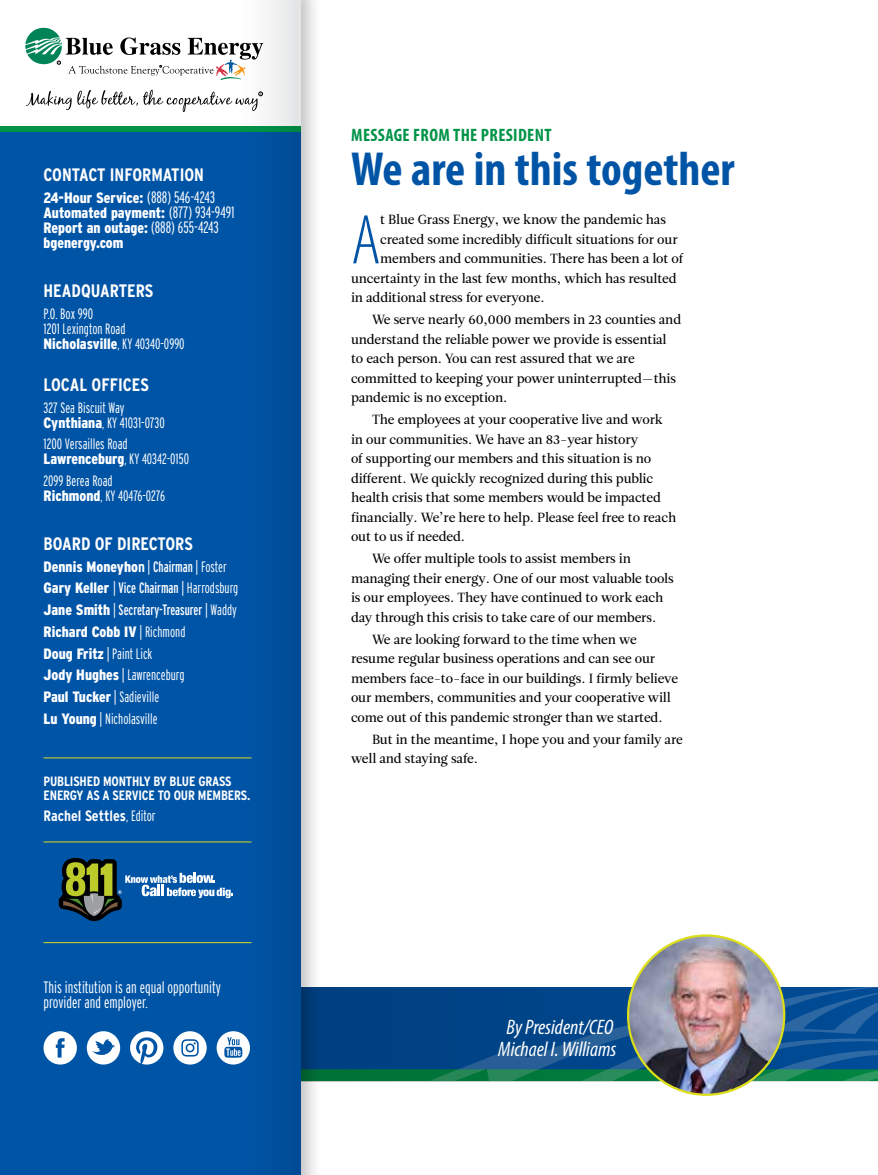
<style>
.page{position:relative;width:878px;height:1175px;background:#fff}
.page>*{position:absolute;margin:0;border:0;box-sizing:border-box;transform-origin:0 0}
.t1{font:300 condensed 71.1px "Myriad Pro";color:#0054a6}
.t2{font:700 condensed 48px "Myriad Pro";color:#0054a6}
.t3{font:italic condensed 21px/22.5px "Myriad Pro";color:#fff;text-align:center}
.t4{font:700 condensed 18px "Interstate";color:#fff}
.t5{font:700 condensed 18px "Myriad Pro";letter-spacing:.02em;color:#009448}
.t6{font:300 extra-condensed 16.5px/15px "Interstate";color:#fff}
.t7{font:300 extra-condensed 15px/21.8px "Interstate";color:#fff}
.t8{font:900 condensed 15px/15px "Interstate";color:#fff}
.t9{font:700 condensed 15px "Interstate";color:#fff}
.t10{font:700 condensed 13.5px/13.5px "Interstate";letter-spacing:-.01em;color:#fff}
.t11{font:13.2px/19.5px "Leitura Roman 2";letter-spacing:-.01em;color:#000}
.s1{font-weight:300;font-stretch:extra-condensed;font-size:16.5px}
.s2{font-weight:900;font-stretch:condensed}
.s3{font-weight:700;font-stretch:condensed}
.s4{font-weight:400}
.s5{font-weight:300;font-stretch:extra-condensed}
</style>
<div class="page">
<hr style="left:877px;top:86px;width:1px;height:437px;background:#0054a6">
<svg style="left:430px;top:1081px;width:448px;height:15px"></svg>
<svg style="left:322px;top:987px;width:556px;height:94px;background:#074f82"></svg>
<img style="left:629px;top:935px;width:155px;height:159px">
<div style="left:0;top:0;width:322px;height:1174px;background:#000;opacity:.25"></div>
<svg style="left:0;top:0;width:300px;height:1174px;background:#105ea9"></svg>
<svg style="left:25px;top:28px;width:238px;height:53px"></svg>
<svg style="left:26px;top:90px;width:237px;height:21px"></svg>
<hr style="left:44px;top:757px;width:207px;height:1px;background:#dcde1a">
<hr style="left:44px;top:841px;width:207px;height:1px;background:#dcde1a">
<svg style="left:59px;top:858px;width:174px;height:63px;background:#2e6488"></svg>
<hr style="left:44px;top:942px;width:207px;height:1px;background:#dcde1a">
<svg style="left:44px;top:1031px;width:33px;height:33px"></svg>
<svg style="left:87px;top:1031px;width:33px;height:33px"></svg>
<svg style="left:130px;top:1031px;width:33px;height:33px"></svg>
<svg style="left:173px;top:1031px;width:34px;height:33px"></svg>
<svg style="left:217px;top:1031px;width:33px;height:33px"></svg>
<h3 class="t4" style="left:44px;top:165px;width:162px">CONTACT INFORMATION</h3>
<p class="t8" style="left:44px;top:190px;width:193px">24-Hour Service: <span class="s1">(888) 546-4243<br></span>Automated payment: <span class="s1">(877) 934-9491<br></span>Report an outage: <span class="s1">(888) 655-4243 </span>bgenergy.com</p>
<h3 class="t4" style="left:44px;top:280px;width:111px">HEADQUARTERS</h3>
<p class="t7" style="left:44px;top:306px;width:143px;line-height:15px">P.O. Box 990<br>1201 Lexington Road<br><span class="s2">Nicholasville</span>, KY 40340-0990</p>
<h3 class="t4" style="left:44px;top:374px;width:107px">LOCAL OFFICES</h3>
<p class="t7" style="left:44px;top:399px;width:123px;line-height:15px">327 Sea Biscuit Way<br><span class="s2">Cynthiana</span>, KY 41031-0730</p>
<p class="t7" style="left:44px;top:436px;width:147px;line-height:15px">1200 Versailles Road<br><span class="s2">Lawrenceburg</span>, KY 40342-0150</p>
<p class="t7" style="left:44px;top:473px;width:123px;line-height:15px">2099 Berea Road<br><span class="s2">Richmond</span>, KY 40476-0276</p>
<h3 class="t4" style="left:44px;top:533px;width:151px">BOARD OF DIRECTORS</h3>
<p class="t7" style="left:44px;top:555px;width:196px"><span class="s2">Dennis Moneyho</span><span class="s3">n</span> | <span class="s4">Chairman</span> | Foster<br><span class="s2">Gary Keller</span> | <span class="s4">Vice Chairman</span> | Harrodsburg<br><span class="s2">Jane Smith</span> | <span class="s4">Secretary-Treasurer</span> | Waddy<br><span class="s2">Richard Cobb IV</span> | Richmond<br><span class="s2">Doug Fritz</span> | Paint Lick<br><span class="s2">Jody Hughes</span> | Lawrenceburg<br><span class="s2">Paul Tucker</span> | Sadieville<br><span class="s2">Lu Young</span> | Nicholasville</p>
<p class="t10" style="left:44px;top:774px;width:208px">PUBLISHED MONTHLY BY BLUE GRASS<br>ENERGY AS A SERVICE TO OUR MEMBERS.</p>
<p class="t9" style="left:44px;top:807px;width:114px">Rachel Settles<span class="s5">, Editor</span></p>
<p class="t6" style="left:44px;top:979px;width:179px">This institution is an equal opportunity provider and employer.</p>
<h3 class="t5" style="left:351px;top:124px;width:202px">MESSAGE FROM THE PRESIDENT</h3>
<h2 class="t2" style="left:351px;top:139px;width:385px">We are in this together</h2>
<h1 class="t1" style="left:351px;top:198px;width:31px">A</h1>
<p class="t11" style="left:380px;top:212px;width:287px">t Blue Grass Energy, we know the pandemic has</p>
<p class="t11" style="left:380px;top:231px;width:299px">created some incredibly difficult situations for our</p>
<p class="t11" style="left:380px;top:251px;width:304px">members and communities. There has been a lot of</p>
<p class="t11" style="left:351px;top:270px;width:327px">uncertainty in the last few months, which has resulted</p>
<p class="t11" style="left:351px;top:290px;width:195px">in additional stress for everyone.</p>
<p class="t11" style="left:351px;top:312px;width:332px;text-indent:21px">We serve nearly 60,000 members in 23 counties and understand the reliable power we provide is essential to each person. You can rest assured that we are committed to keeping your power uninterrupted—this pandemic is no exception.</p>
<p class="t11" style="left:351px;top:412px;width:326px;text-indent:21px">The employees at your cooperative live and work in our communities. We have an 83-year history<br>of supporting our members and this situation is no different. We quickly recognized during this public health crisis that some members would be impacted financially. We’re here to help. Please feel free to reach out to us if needed.</p>
<p class="t11" style="left:351px;top:550px;width:324px;text-indent:21px">We offer multiple tools to assist members in managing their energy. One of our most valuable tools is our employees. They have continued to work each day through this crisis to take care of our members.</p>
<p class="t11" style="left:351px;top:631px;width:328px;text-indent:21px">We are looking forward to the time when we resume regular business operations and can see our members face-to-face in our buildings. I firmly believe our members, communities and your cooperative will come out of this pandemic stronger than we started.</p>
<p class="t11" style="left:351px;top:731px;width:333px;text-indent:21px">But in the meantime, I hope you and your family are well and staying safe.</p>
<h3 class="t3" style="left:498px;top:1015px;width:119px">By President/CEO<br>Michael I. Williams</h3>
</div>
